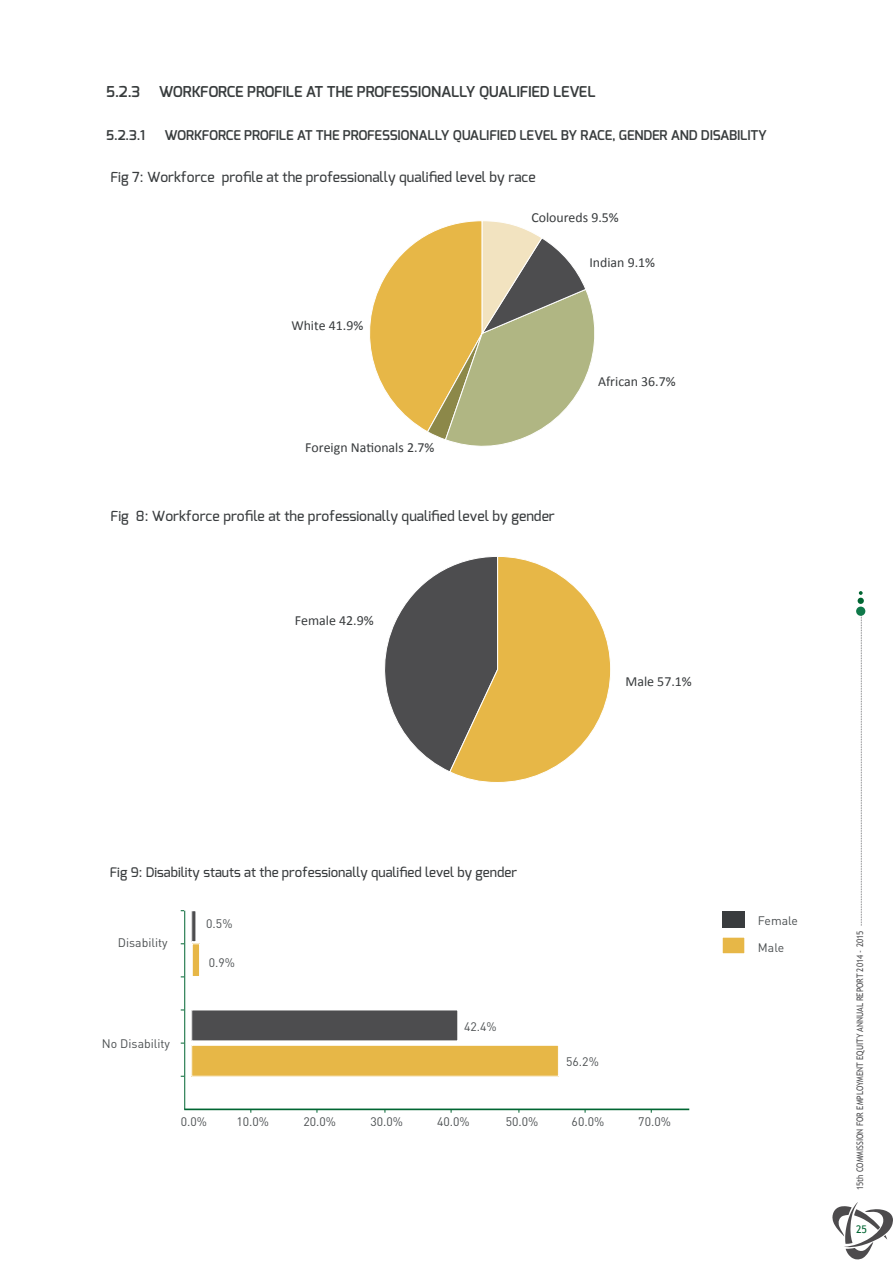
<style>
.page{position:relative;width:893px;height:1263px;background:#fff}
.page>*{position:absolute;margin:0;border:0;box-sizing:border-box;transform-origin:0 0}
.t1{font:600 15px "Exo";letter-spacing:-.01em;color:#383c3d}
.t2{font:500 13.95px "Exo";color:#393c3e}
.t3{font:13.95px "Calibri";color:#393c3e}
.t4{font:13.8px "Calibri";color:#393c3e}
.t5{font:500 13.8px "Exo";color:#393c3e}
.t6{font:600 13.5px "Exo";letter-spacing:-.01em;color:#383c3d}
.t7{font:500 13.2px "Exo";color:#393c3e}
.t8{font:12.15px "DIN";color:#4b4f51}
.t9{font:10.5px "Trebuchet MS";color:#006532}
.t10{font:9px "Trebuchet MS";color:#4d4d4f;scale:.88 1}
</style>
<div class="page">
<svg style="left:832px;top:591px;width:61px;height:669px"></svg>
<svg style="left:369px;top:220px;width:226px;height:226px"></svg>
<svg style="left:384px;top:556px;width:227px;height:227px"></svg>
<div style="left:192px;top:1045px;width:366px;height:31px;background:#e7b747"></div>
<div style="left:191px;top:1045px;width:368px;height:31px;border:1px solid #fff"></div>
<div style="left:192px;top:1010px;width:266px;height:31px;background:#4d4d4f"></div>
<hr style="left:192px;top:911px;width:4px;height:31px;background:#4d4d4f">
<div style="left:191px;top:910px;width:5px;height:32px;border:1px solid #fff"></div>
<div style="left:192px;top:944px;width:8px;height:32px;background:#e7b747"></div>
<div style="left:192px;top:943px;width:8px;height:34px;border:1px solid #fff"></div>
<hr style="left:184px;top:911px;width:1px;height:198px;background:#006532">
<hr style="left:184px;top:1108px;width:505px;height:2px;background:#006532">
<div style="left:722px;top:911px;width:23px;height:17px;background:#393c3e"></div>
<div style="left:722px;top:937px;width:23px;height:17px;background:#e7b747"></div>
<div style="left:722px;top:937px;width:23px;height:17px;border:1px solid #fff"></div>
<p class="t1" style="left:106px;top:82px;width:491px">5.2.3 WORKFORCE PROFILE AT THE PROFESSIONALLY QUALIFIED LEVEL</p>
<p class="t6" style="left:106px;top:126px;width:40px">5.2.3.1</p>
<p class="t6" style="left:165px;top:126px;width:604px">WORKFORCE PROFILE AT THE PROFESSIONALLY QUALIFIED LEVEL BY RACE, GENDER AND DISABILITY</p>
<p class="t5" style="left:110px;top:168px;width:427px">Fig 7: Workforce profile at the professionally qualified level by race</p>
<p class="t4" style="left:531px;top:208px;width:89px">Coloureds 9.5%</p>
<p class="t4" style="left:291px;top:317px;width:73px">White 41.9%</p>
<p class="t4" style="left:305px;top:438px;width:131px">Foreign Nationals 2.7%</p>
<p class="t2" style="left:110px;top:506px;width:446px">Fig 8: Workforce profile at the professionally qualified level by gender</p>
<p class="t4" style="left:589px;top:253px;width:67px">Indian 9.1%</p>
<p class="t4" style="left:598px;top:372px;width:79px">African 36.7%</p>
<p class="t3" style="left:295px;top:612px;width:80px">Female 42.9%</p>
<p class="t3" style="left:625px;top:672px;width:68px">Male 57.1%</p>
<p class="t7" style="left:110px;top:864px;width:409px">Fig 9: Disability stauts at the professionally qualified level by gender</p>
<p class="t8" style="left:118px;top:935px;width:51px">Disability</p>
<p class="t8" style="left:206px;top:916px;width:28px">0.5%</p>
<p class="t8" style="left:758px;top:913px;width:42px">Female</p>
<p class="t8" style="left:758px;top:940px;width:28px">Male</p>
<p class="t8" style="left:209px;top:955px;width:28px">0.9%</p>
<p class="t8" style="left:102px;top:1035px;width:70px">No Disability</p>
<p class="t8" style="left:464px;top:1019px;width:34px">42.4%</p>
<p class="t8" style="left:566px;top:1054px;width:34px">56.2%</p>
<p class="t8" style="left:181px;top:1114px;width:28px">0.0%</p>
<p class="t8" style="left:236px;top:1114px;width:34px">10.0%</p>
<p class="t8" style="left:303px;top:1114px;width:34px">20.0%</p>
<p class="t8" style="left:370px;top:1114px;width:34px">30.0%</p>
<p class="t8" style="left:437px;top:1114px;width:34px">40.0%</p>
<p class="t8" style="left:506px;top:1114px;width:34px">50.0%</p>
<p class="t8" style="left:572px;top:1114px;width:34px">60.0%</p>
<p class="t8" style="left:638px;top:1114px;width:34px">70.0%</p>
<p class="t10" style="left:855px;top:1190px;width:297px;rotate:-90deg">15th COMMISSION FOR EMPLOYMENT EQUITY ANNUAL REPORT 2014 - 2015</p>
<p class="t9" style="left:856px;top:1223px;width:13px">25</p>
</div>
